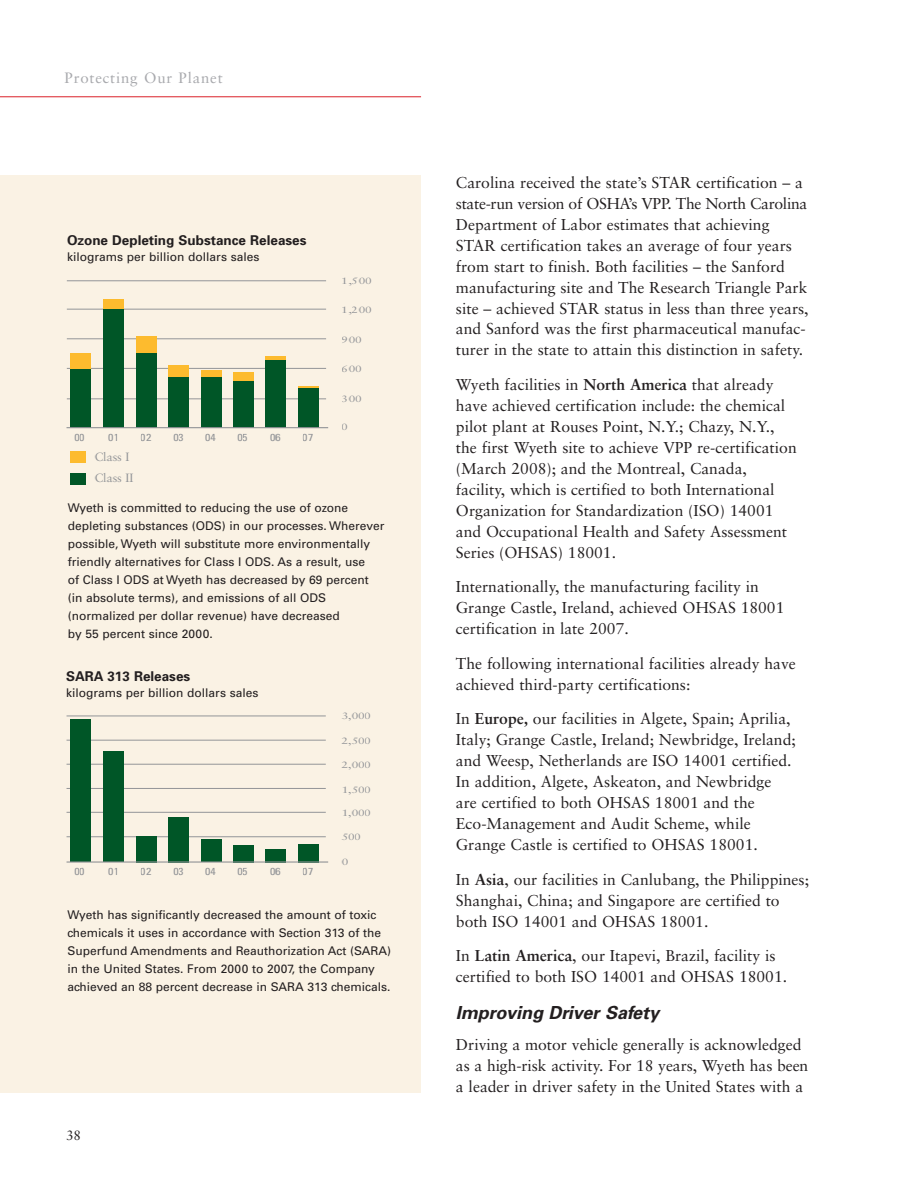
<style>
.page{position:relative;width:921px;height:1188px;background:#fff}
.page>*{position:absolute;margin:0;border:0;box-sizing:border-box;transform-origin:0 0}
.t1{font:italic 700 18px "Univers";color:#231f20}
.t2{font:15.75px/21px "Sabon";color:#231f20}
.t3{font:15px "Sabon";letter-spacing:.055em;color:#a8a9ad}
.t4{font:700 13.5px "Univers";color:#231f20}
.t5{font:13.5px "Sabon";color:#231f20}
.t6{font:12px/18px "Univers";color:#231f20}
.t7{font:12px/21px "Sabon";color:#939598}
.t8{font:condensed 10.2px "Univers";color:#939598;scale:1.18 1}
.t9{font:9.15px "Sabon";color:#939598;scale:1.31 1}
.s1{font-weight:700}
</style>
<div class="page">
<svg style="left:0;top:96px;width:422px;height:997px;background:#efecde"></svg>
<svg style="left:67px;top:861px;width:261px;height:14px;background:#e9e5d7"></svg>
<svg style="left:342px;top:858px;width:6px;height:7px"></svg>
<svg style="left:91px;top:836px;width:12px;height:2px"></svg>
<svg style="left:124px;top:836px;width:12px;height:2px"></svg>
<svg style="left:157px;top:836px;width:11px;height:2px"></svg>
<svg style="left:189px;top:836px;width:137px;height:1px"></svg>
<svg style="left:342px;top:834px;width:19px;height:6px"></svg>
<svg style="left:91px;top:812px;width:12px;height:1px"></svg>
<svg style="left:124px;top:812px;width:202px;height:1px"></svg>
<svg style="left:343px;top:810px;width:28px;height:8px"></svg>
<svg style="left:91px;top:788px;width:12px;height:2px"></svg>
<svg style="left:124px;top:788px;width:202px;height:1px"></svg>
<svg style="left:343px;top:786px;width:28px;height:8px"></svg>
<svg style="left:91px;top:764px;width:12px;height:1px"></svg>
<svg style="left:124px;top:764px;width:202px;height:1px"></svg>
<svg style="left:342px;top:761px;width:29px;height:9px"></svg>
<svg style="left:91px;top:740px;width:235px;height:1px"></svg>
<svg style="left:342px;top:737px;width:29px;height:9px"></svg>
<svg style="left:67px;top:716px;width:259px;height:1px"></svg>
<svg style="left:342px;top:713px;width:29px;height:8px"></svg>
<svg style="left:95px;top:473px;width:38px;height:10px"></svg>
<svg style="left:95px;top:452px;width:34px;height:10px"></svg>
<svg style="left:75px;top:434px;width:10px;height:7px"></svg>
<svg style="left:108px;top:434px;width:9px;height:7px"></svg>
<svg style="left:141px;top:434px;width:10px;height:7px"></svg>
<svg style="left:174px;top:434px;width:10px;height:7px"></svg>
<svg style="left:206px;top:434px;width:10px;height:7px"></svg>
<svg style="left:238px;top:434px;width:10px;height:7px"></svg>
<svg style="left:270px;top:434px;width:10px;height:7px"></svg>
<svg style="left:303px;top:434px;width:10px;height:7px"></svg>
<svg style="left:67px;top:427px;width:261px;height:1px"></svg>
<svg style="left:342px;top:423px;width:6px;height:7px"></svg>
<svg style="left:91px;top:399px;width:12px;height:1px"></svg>
<svg style="left:124px;top:399px;width:12px;height:1px"></svg>
<svg style="left:189px;top:399px;width:12px;height:1px"></svg>
<svg style="left:286px;top:399px;width:12px;height:1px"></svg>
<svg style="left:342px;top:396px;width:19px;height:6px"></svg>
<svg style="left:343px;top:366px;width:18px;height:7px"></svg>
<svg style="left:67px;top:339px;width:36px;height:1px"></svg>
<svg style="left:342px;top:337px;width:19px;height:6px"></svg>
<svg style="left:343px;top:306px;width:28px;height:9px"></svg>
<svg style="left:67px;top:280px;width:259px;height:1px"></svg>
<svg style="left:343px;top:278px;width:28px;height:8px"></svg>
<svg style="left:70px;top:451px;width:16px;height:12px"></svg>
<svg style="left:67px;top:353px;width:36px;height:18px"></svg>
<svg style="left:124px;top:337px;width:202px;height:53px;background:#c4c9a9"></svg>
<svg style="left:67px;top:300px;width:259px;height:10px;background:#eee4ce"></svg>
<p class="t3" style="left:64px;top:71px;width:160px">Protecting Our Planet</p>
<p class="t4" style="left:67px;top:235px;width:241px">Ozone Depleting Substance Releases</p>
<p class="t6" style="left:67px;top:249px;width:194px">kilograms per billion dollars sales</p>
<p class="t8" style="left:74px;top:434px;width:11px">00</p>
<p class="t8" style="left:108px;top:434px;width:11px">01</p>
<p class="t8" style="left:141px;top:434px;width:11px">02</p>
<p class="t8" style="left:173px;top:434px;width:11px">03</p>
<p class="t8" style="left:205px;top:434px;width:11px">04</p>
<p class="t8" style="left:238px;top:434px;width:11px">05</p>
<p class="t8" style="left:270px;top:434px;width:11px">06</p>
<p class="t8" style="left:303px;top:434px;width:11px">07</p>
<p class="t7" style="left:95px;top:448px;width:40px">Class I<br>Class II</p>
<p class="t9" style="left:342px;top:277px;width:24px">1,500</p>
<p class="t9" style="left:342px;top:306px;width:24px">1,200</p>
<p class="t9" style="left:342px;top:336px;width:17px">900</p>
<p class="t9" style="left:342px;top:365px;width:17px">600</p>
<p class="t9" style="left:342px;top:395px;width:17px">300</p>
<p class="t9" style="left:342px;top:423px;width:7px">0</p>
<p class="t6" style="left:68px;top:500px;width:318px">Wyeth is committed to reducing the use of ozone depleting substances (ODS) in our processes. Wherever possible, Wyeth will substitute more environmentally friendly alternatives for Class I ODS. As a result, use<br>of Class I ODS at Wyeth has decreased by 69 percent (in absolute terms), and emissions of all ODS (normalized per dollar revenue) have decreased<br>by 55 percent since 2000.</p>
<p class="t4" style="left:66px;top:671px;width:126px">SARA 313 Releases</p>
<p class="t6" style="left:66px;top:685px;width:194px">kilograms per billion dollars sales</p>
<p class="t8" style="left:74px;top:868px;width:11px">00</p>
<p class="t8" style="left:108px;top:868px;width:11px">01</p>
<p class="t8" style="left:141px;top:868px;width:11px">02</p>
<p class="t8" style="left:173px;top:868px;width:11px">03</p>
<p class="t8" style="left:205px;top:868px;width:11px">04</p>
<p class="t8" style="left:238px;top:868px;width:11px">05</p>
<p class="t8" style="left:270px;top:868px;width:11px">06</p>
<p class="t8" style="left:303px;top:868px;width:11px">07</p>
<p class="t9" style="left:341px;top:712px;width:24px">3,000</p>
<p class="t9" style="left:342px;top:737px;width:24px">2,500</p>
<p class="t9" style="left:342px;top:761px;width:24px">2,000</p>
<p class="t9" style="left:342px;top:786px;width:24px">1,500</p>
<p class="t9" style="left:342px;top:809px;width:24px">1,000</p>
<p class="t9" style="left:342px;top:833px;width:17px">500</p>
<p class="t9" style="left:342px;top:858px;width:7px">0</p>
<p class="t6" style="left:67px;top:907px;width:325px">Wyeth has significantly decreased the amount of toxic chemicals it uses in accordance with Section 313 of the Superfund Amendments and Reauthorization Act (SARA) in the United States. From 2000 to 2007, the Company achieved an 88 percent decrease in SARA 313 chemicals.</p>
<p class="t5" style="left:66px;top:1129px;width:17px">38</p>
<p class="t2" style="left:456px;top:173px;width:354px">Carolina received the state’s STAR certification – a state-run version of OSHA’s VPP. The North Carolina Department of Labor estimates that achieving STAR certification takes an average of four years from start to finish. Both facilities – the Sanford manufacturing site and The Research Triangle Park site – achieved STAR status in less than three years, and Sanford was the first pharmaceutical manufac&shy;turer in the state to attain this distinction in safety.</p>
<p class="t2" style="left:456px;top:375px;width:342px">Wyeth facilities in <span class="s1">North America</span> that already have achieved certification include: the chemical pilot plant at Rouses Point, N.Y.; Chazy, N.Y., the first Wyeth site to achieve VPP re-certification (March 2008); and the Montreal, Canada, facility, which is certified to both International Organization for Standardization (ISO) 14001 and Occupational Health and Safety Assessment Series (OHSAS) 18001.</p>
<p class="t2" style="left:456px;top:578px;width:330px">Internationally, the manufacturing facility in<br>Grange Castle, Ireland, achieved OHSAS 18001 certification in late 2007.</p>
<p class="t2" style="left:456px;top:654px;width:341px">The following international facilities already have achieved third-party certifications:</p>
<p class="t2" style="left:456px;top:710px;width:341px">In <span class="s1">Europe,</span> our facilities in Algete, Spain; Aprilia, Italy; Grange Castle, Ireland; Newbridge, Ireland; and Weesp, Netherlands are ISO 14001 certified.<br>In addition, Algete, Askeaton, and Newbridge are certified to both OHSAS 18001 and the Eco-Management and Audit Scheme, while Grange Castle is certified to OHSAS 18001.</p>
<p class="t2" style="left:456px;top:870px;width:355px">In <span class="s1">Asia</span>, our facilities in Canlubang, the Philippines;<br>Shanghai, China; and Singapore are certified to both ISO 14001 and OHSAS 18001.</p>
<p class="t2" style="left:456px;top:947px;width:333px">In <span class="s1">Latin America</span>, our Itapevi, Brazil, facility is certified to both ISO 14001 and OHSAS 18001.</p>
<p class="t1" style="left:456px;top:1006px;width:208px">Improving Driver Safety</p>
<p class="t2" style="left:456px;top:1035px;width:354px">Driving a motor vehicle generally is acknowledged as a high-risk activity. For 18 years, Wyeth has been a leader in driver safety in the United States with a</p>
</div>
